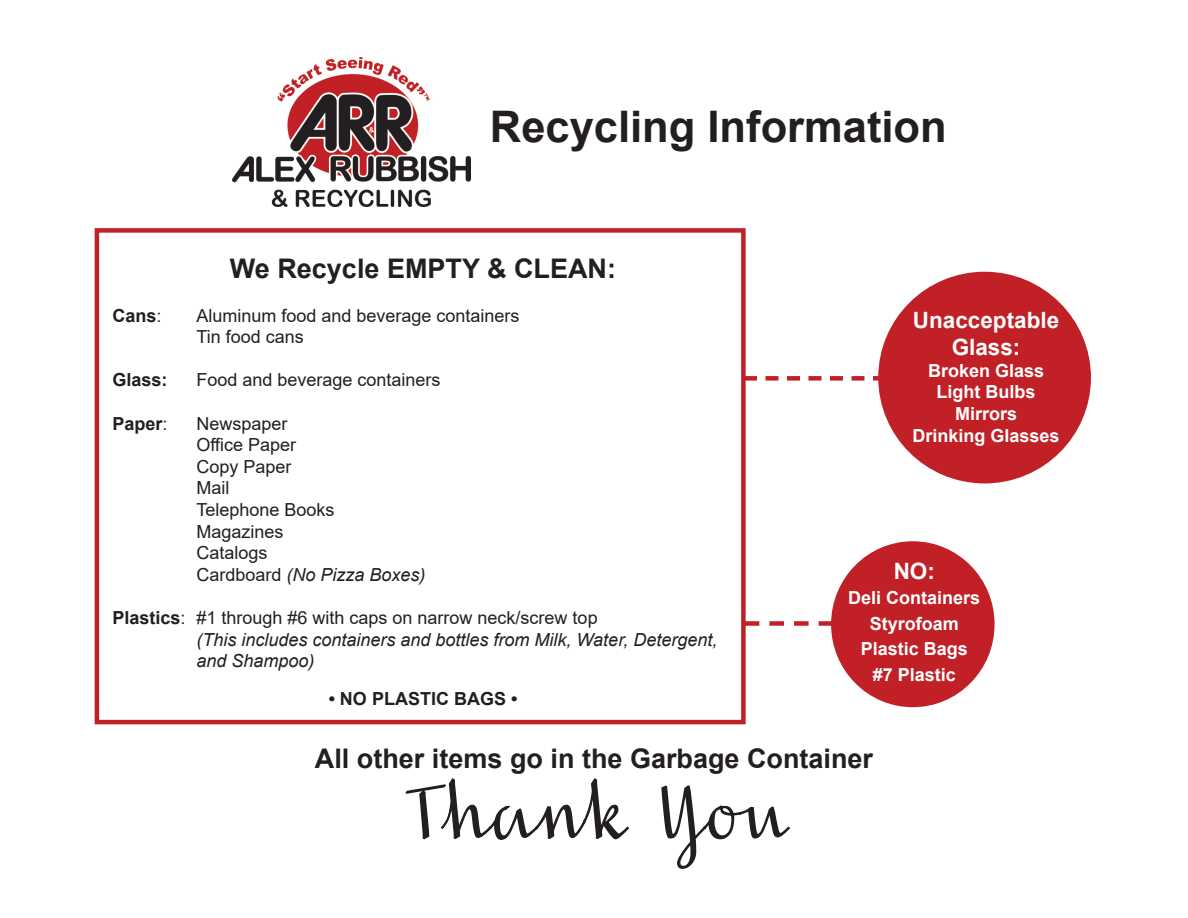
<style>
.page{position:relative;width:1188px;height:918px;background:#fff}
.page>*{position:absolute;margin:0;border:0;box-sizing:border-box;transform-origin:0 0}
.t1{font:700 43.5px "Arial";color:#231f20}
.t2{font:700 27px "Arial";color:#231f20}
.t3{font:700 22.5px "Arial";color:#fff}
.t4{font:18px "Arial";color:#231f20}
.t5{font:italic 18px/21.6px "Arial";color:#231f20}
.t6{font:700 18px "Arial";color:#fff}
.t7{font:700 18px "Arial";color:#231f20}
.s1{font-weight:400}
.s2{font-style:normal}
.s3{font-weight:700}
</style>
<div class="page">
<svg style="left:405px;top:778px;width:385px;height:91px"></svg>
<div style="left:95px;top:228px;width:651px;height:496px;border:4px solid #c12026"></div>
<div style="left:831px;top:541px;width:164px;height:166px;background:#c12026;border-radius:50%"></div>
<div style="left:878px;top:272px;width:213px;height:211px;background:#c12026;border-radius:50%"></div>
<svg style="left:745px;top:621px;width:86px;height:5px"></svg>
<svg style="left:744px;top:376px;width:135px;height:5px"></svg>
<img style="left:232px;top:58px;width:239px;height:149px">
<p class="t1" style="left:490px;top:96px;width:458px">Recycling Information</p>
<p class="t2" style="left:230px;top:250px;width:388px">We Recycle EMPTY &amp; CLEAN:</p>
<p class="t7" style="left:112px;top:303px;width:51px">Cans<span class="s1">:</span></p>
<p class="t4" style="left:196px;top:303px;width:325px">Aluminum food and beverage containers</p>
<p class="t4" style="left:197px;top:324px;width:109px">Tin food cans</p>
<p class="t7" style="left:112px;top:367px;width:57px">Glass:</p>
<p class="t4" style="left:197px;top:368px;width:246px">Food and beverage containers</p>
<p class="t7" style="left:112px;top:411px;width:57px">Paper<span class="s1">:</span></p>
<p class="t4" style="left:196px;top:411px;width:93px">Newspaper</p>
<p class="t4" style="left:197px;top:432px;width:101px">Office Paper</p>
<p class="t4" style="left:197px;top:454px;width:97px">Copy Paper</p>
<p class="t4" style="left:197px;top:476px;width:34px">Mail</p>
<p class="t4" style="left:197px;top:497px;width:140px">Telephone Books</p>
<p class="t4" style="left:197px;top:519px;width:89px">Magazines</p>
<p class="t4" style="left:197px;top:540px;width:73px">Catalogs</p>
<p class="t5" style="left:197px;top:564px;width:231px"><span class="s2">Cardboard</span> (No Pizza Boxes)</p>
<p class="t4" style="left:112px;top:605px;width:487px"><span class="s3">Plastics</span>: #1 through #6 with caps on narrow neck/screw top</p>
<p class="t5" style="left:196px;top:629px;width:522px">(This includes containers and bottles from Milk, Water, Detergent, and Shampoo)</p>
<p class="t7" style="left:329px;top:686px;width:190px">• NO PLASTIC BAGS •</p>
<p class="t3" style="left:913px;top:305px;width:148px">Unacceptable</p>
<p class="t3" style="left:952px;top:332px;width:70px">Glass:</p>
<p class="t6" style="left:928px;top:358px;width:118px">Broken Glass</p>
<p class="t6" style="left:937px;top:379px;width:100px">Light Bulbs</p>
<p class="t6" style="left:955px;top:401px;width:64px">Mirrors</p>
<p class="t6" style="left:913px;top:423px;width:149px">Drinking Glasses</p>
<p class="t3" style="left:894px;top:555px;width:43px">NO:</p>
<p class="t6" style="left:848px;top:585px;width:134px">Deli Containers</p>
<p class="t6" style="left:870px;top:611px;width:91px">Styrofoam</p>
<p class="t6" style="left:861px;top:636px;width:109px">Plastic Bags</p>
<p class="t6" style="left:873px;top:662px;width:85px">#7 Plastic</p>
<p class="t2" style="left:315px;top:739px;width:560px">All other items go in the Garbage Container</p>
</div>
